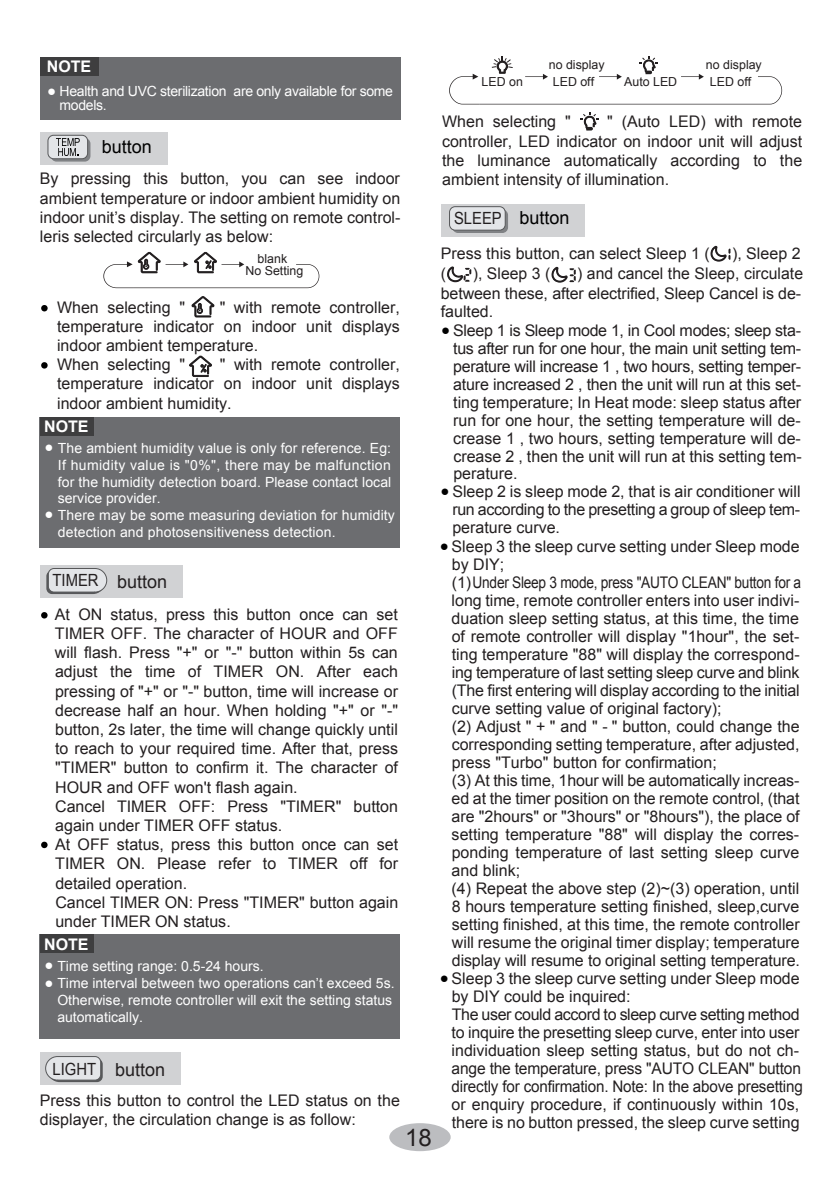
<style>
.page{position:relative;width:840px;height:1191px;background:#fff}
.page>*{position:absolute;margin:0;border:0;box-sizing:border-box;transform-origin:0 0}
.t1{font:24px "Arial";color:#231f20}
.t2{font:18px "Arial";color:#231f20}
.t3{font:18px "Arial";color:#000}
.t4{font:16.8px "Arial";color:#231f20;scale:.88 1}
.t5{font:16px/19.2px "Arial";color:#231f20}
.t6{font:16px/18px "Arial";letter-spacing:-.02em;color:#231f20}
.t7{font:700 16px "Arial";color:#fff}
.t8{font:14px/16.8px "Arial";color:#fff}
.t9{font:14px "Arial";letter-spacing:-.02em;color:#fff}
.t10{font:12.4px/12px "Arial";color:#231f20;text-align:center}
.s1{font-size:15px}
.s2{font-size:16.8px}
.s3{font-size:15px;color:#000}
</style>
<div class="page">
<div style="left:389px;top:1123px;width:61px;height:28px;background:#bcbdc0;border-radius:50%"></div>
<div style="left:40px;top:133px;width:128px;height:32px;background:#d1d2d4"></div>
<div style="left:51px;top:138px;width:39px;height:24px;background:#808285;border-radius:6px"></div>
<div style="left:48px;top:135px;width:40px;height:24px;background:#e3e5e8;border-radius:6px"></div>
<div style="left:47px;top:135px;width:41px;height:24px;border:1px solid #57585a;border-radius:6px"></div>
<div style="left:40px;top:57px;width:360px;height:62px;background:#6c6d70"></div>
<div style="left:40px;top:57px;width:59px;height:18px;background:#3e3e3f"></div>
<svg style="left:41px;top:305px;width:7px;height:6px"></svg>
<svg style="left:41px;top:362px;width:7px;height:6px"></svg>
<svg style="left:56px;top:138px;width:24px;height:18px"></svg>
<svg style="left:191px;top:296px;width:23px;height:22px"></svg>
<svg style="left:103px;top:251px;width:216px;height:37px"></svg>
<svg style="left:189px;top:355px;width:23px;height:22px"></svg>
<div style="left:40px;top:1052px;width:140px;height:32px;background:#d1d2d4"></div>
<svg style="left:45px;top:1056px;width:58px;height:26px;background:#cbcccf"></svg>
<div style="left:40px;top:565px;width:142px;height:32px;background:#d1d2d4"></div>
<svg style="left:46px;top:568px;width:62px;height:26px;background:#cbcdcf"></svg>
<div style="left:40px;top:934px;width:359px;height:104px;background:#6c6d70"></div>
<div style="left:40px;top:934px;width:53px;height:19px;background:#3e3e3f"></div>
<svg style="left:41px;top:612px;width:7px;height:6px"></svg>
<svg style="left:41px;top:841px;width:7px;height:7px"></svg>
<div style="left:40px;top:417px;width:359px;height:130px;background:#6c6d70"></div>
<div style="left:40px;top:417px;width:53px;height:18px;background:#3e3e3f"></div>
<div style="left:441px;top:204px;width:144px;height:32px;background:#d1d2d4"></div>
<svg style="left:452px;top:209px;width:55px;height:24px"></svg>
<div style="left:449px;top:207px;width:56px;height:23px;background:#e3e5e8;border-radius:6px"></div>
<div style="left:449px;top:206px;width:56px;height:25px;border:1px solid #57585a;border-radius:6px"></div>
<svg style="left:710px;top:246px;width:20px;height:16px"></svg>
<svg style="left:447px;top:266px;width:24px;height:16px"></svg>
<svg style="left:551px;top:267px;width:24px;height:16px"></svg>
<svg style="left:580px;top:112px;width:18px;height:18px"></svg>
<svg style="left:449px;top:56px;width:332px;height:48px"></svg>
<p class="t7" style="left:47px;top:56px;width:46px">NOTE</p>
<p class="t9" style="left:47px;top:82px;width:347px"><span class="s1">●</span> Health and UVC sterilization are only available for some</p>
<p class="t8" style="left:59px;top:97px;width:49px">models.</p>
<p class="t3" style="left:102px;top:134px;width:52px">button</p>
<p class="t5" style="left:40px;top:169px;width:362px;text-align:justify">By pressing this button, you can see indoor ambient temperature or indoor ambient humidity on indoor unit’s display. The setting on remote control&shy;leris selected circularly as below:</p>
<p class="t10" style="left:245px;top:253px;width:59px">blank<br>No Setting</p>
<p class="t5" style="left:57px;top:297px;width:129px">When selecting "</p>
<p class="t5" style="left:57px;top:297px;width:344px;text-indent:162px">" with remote controller, temperature indicator on indoor unit displays indoor ambient temperature.<br>When selecting "</p>
<p class="t5" style="left:57px;top:355px;width:344px;text-align:justify;text-indent:162px">" with remote controller, temperature indicator on indoor unit displays indoor ambient humidity.</p>
<p class="t7" style="left:44px;top:416px;width:46px">NOTE</p>
<p class="t8" style="left:44px;top:440px;width:348px"><span class="s1">●</span> The ambient humidity value is only for reference. Eg:</p>
<p class="t8" style="left:58px;top:456px;width:335px;text-align:justify">If humidity value is "0%", there may be malfunction for the humidity detection board. Please contact local service provider.</p>
<p class="t8" style="left:58px;top:524px;width:279px">detection and photosensitiveness detection.</p>
<p class="t8" style="left:44px;top:507px;width:352px"><span class="s1">●</span> There may be some measuring deviation for humidity</p>
<p class="t2" style="left:53px;top:570px;width:116px"><span class="s2">TIMER</span> button</p>
<p class="t5" style="left:55px;top:604px;width:344px">At ON status, press this button once can set TIMER OFF. The character of HOUR and OFF will flash. Press "+" or "-" button within 5s can adjust the time of TIMER ON. After each pressing of "+" or "-" button, time will increase or decrease half an hour. When holding "+" or "-" button, 2s later, the time will change quickly until to reach to your required time. After that, press "TIMER" button to confirm it. The character of HOUR and OFF won't flash again.<br>Cancel TIMER OFF: Press "TIMER" button again under TIMER OFF status.<br>At OFF status, press this button once can set TIMER ON. Please refer to TIMER off for detailed operation.<br>Cancel TIMER ON: Press "TIMER" button again under TIMER ON status.</p>
<p class="t7" style="left:44px;top:933px;width:46px">NOTE</p>
<p class="t8" style="left:44px;top:975px;width:351px"><span class="s1">●</span> Time interval between two operations can’t exceed 5s.</p>
<p class="t8" style="left:44px;top:958px;width:221px"><span class="s1">●</span> Time setting range: 0.5-24 hours.</p>
<p class="t8" style="left:57px;top:992px;width:336px">Otherwise, remote controller will exit the setting status automatically.</p>
<p class="t2" style="left:53px;top:1057px;width:114px"><span class="s2">LIGHT</span> button</p>
<p class="t5" style="left:40px;top:1091px;width:361px">Press this button to control the LED status on the displayer, the circulation change is as follow:</p>
<h1 class="t1" style="left:405px;top:1121px;width:28px">18</h1>
<p class="t10" style="left:548px;top:59px;width:57px">no display</p>
<p class="t10" style="left:481px;top:75px;width:43px">LED on</p>
<p class="t10" style="left:552px;top:75px;width:43px">LED off</p>
<p class="t10" style="left:623px;top:75px;width:55px">Auto LED</p>
<p class="t10" style="left:705px;top:59px;width:57px">no display</p>
<p class="t10" style="left:709px;top:75px;width:43px">LED off</p>
<p class="t5" style="left:442px;top:112px;width:361px;text-align:justify;text-indent:165px">" (Auto LED) with remote controller, LED indicator on indoor unit will adjust the luminance automatically according to the ambient intensity of illumination.</p>
<p class="t5" style="left:442px;top:112px;width:130px">When selecting "</p>
<p class="t4" style="left:454px;top:207px;width:56px">SLEEP</p>
<p class="t3" style="left:519px;top:206px;width:52px">button</p>
<p class="t5" style="left:440px;top:244px;width:270px">Press this button, can select Sleep 1 (</p>
<p class="t5" style="left:731px;top:244px;width:70px">), Sleep 2</p>
<p class="t5" style="left:440px;top:264px;width:7px">(</p>
<p class="t5" style="left:472px;top:264px;width:79px">), Sleep 3 (</p>
<p class="t5" style="left:440px;top:263px;width:364px;line-height:20px;text-align:right">) and cancel the Sleep, circulate<br>between these, after electrified, Sleep Cancel is de-</p>
<p class="t5" style="left:440px;top:302px;width:54px">faulted.</p>
<p class="t6" style="left:441px;top:321px;width:361px"><span class="s3">●</span> Sleep 1 is Sleep mode 1, in Cool modes; sleep sta-</p>
<p class="t5" style="left:453px;top:339px;width:350px;line-height:17.8px;text-align:justify">tus after run for one hour, the main unit setting tem&shy;perature will increase 1 , two hours, setting temper&shy;ature increased 2 , then the unit will run at this set&shy;ting temperature; In Heat mode: sleep status after run for one hour, the setting temperature will de&shy;crease 1 , two hours, setting temperature will de&shy;crease 2 , then the unit will run at this setting tem&shy;perature.</p>
<p class="t6" style="left:452px;top:500px;width:349px">run according to the presetting a group of sleep tem&shy;perature curve.</p>
<p class="t5" style="left:451px;top:555px;width:54px">by DIY;</p>
<p class="t5" style="left:440px;top:482px;width:361px"><span class="s3">●</span> Sleep 2 is sleep mode 2, that is air conditioner will</p>
<p class="t5" style="left:439px;top:537px;width:361px"><span class="s3">●</span> Sleep 3 the sleep curve setting under Sleep mode</p>
<p class="t5" style="left:451px;top:573px;width:351px;line-height:18px">(1) Under Sleep 3 mode, press "AUTO CLEAN" button for a long time, remote controller enters into user indivi&shy;duation sleep setting status, at this time, the time of remote controller will display "1hour", the set&shy;ting temperature "88" will display the correspond&shy;ing temperature of last setting sleep curve and blink (The first entering will display according to the initial</p>
<p class="t5" style="left:451px;top:699px;width:349px;line-height:18px">curve setting value of original factory);<br>(2) Adjust " + " and " - " button, could change the corresponding setting temperature, after adjusted, press "Turbo" button for confirmation;<br>(3) At this time, 1hour will be automatically increas&shy;ed at the timer position on the remote control, (that are "2hours" or "3hours" or "8hours"), the place of setting temperature "88" will display the corres&shy;ponding temperature of last setting sleep curve</p>
<p class="t5" style="left:451px;top:861px;width:70px">and blink;</p>
<p class="t5" style="left:451px;top:879px;width:349px;line-height:18px;text-align:justify">(4) Repeat the above step (2)~(3) operation, until 8 hours temperature setting finished, sleep,curve setting finished, at this time, the remote controller will resume the original timer display; temperature display will resume to original setting temperature.</p>
<p class="t5" style="left:451px;top:969px;width:349px;line-height:18px;text-indent:-12px"><span class="s3">●</span> Sleep 3 the sleep curve setting under Sleep mode by DIY could be inquired:</p>
<p class="t5" style="left:451px;top:1005px;width:352px;line-height:18px">The user could accord to sleep curve setting method to inquire the presetting sleep curve, enter into user individuation sleep setting status, but do not ch&shy;ange the temperature, press "AUTO CLEAN" button directly for confirmation. Note: In the above presetting or enquiry procedure, if continuously within 10s,</p>
<p class="t5" style="left:451px;top:1113px;width:349px">there is no button pressed, the sleep curve setting</p>
</div>
